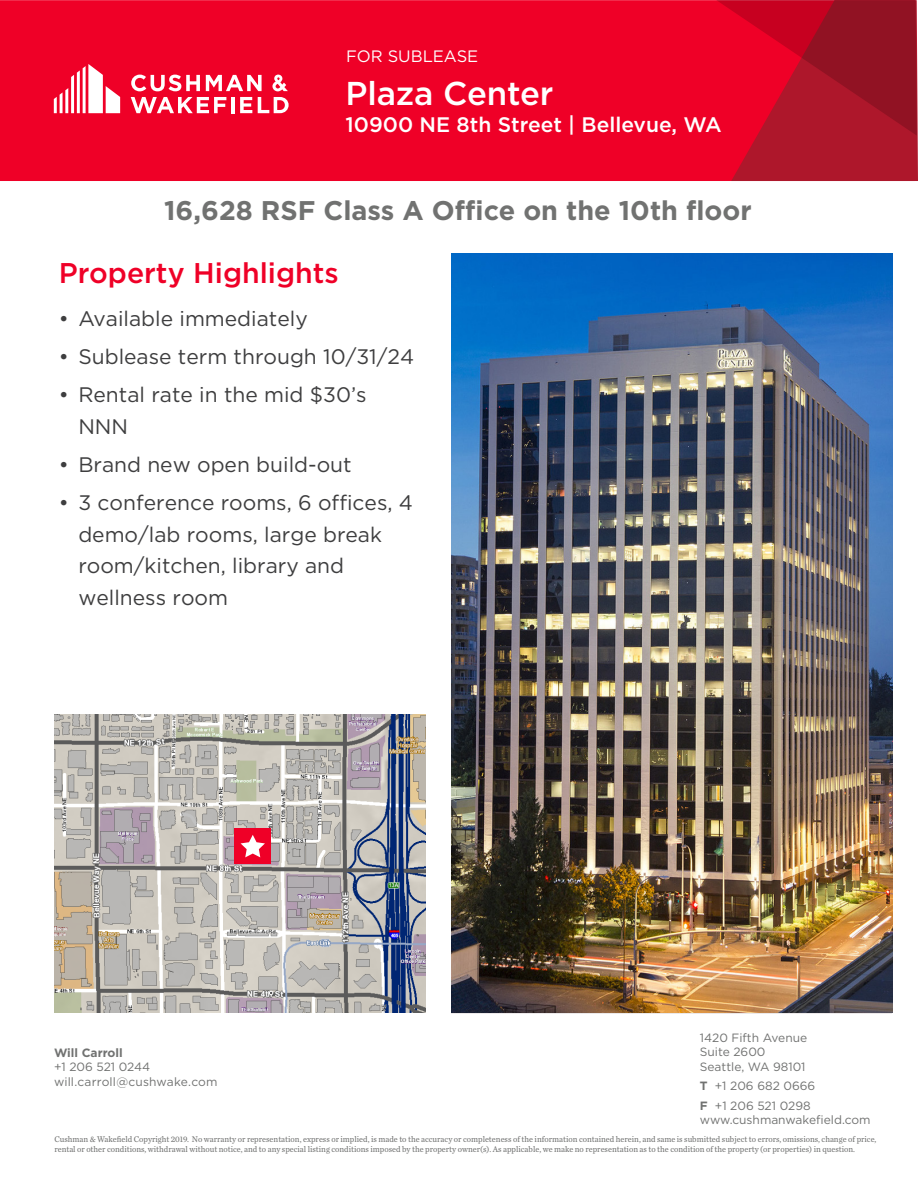
<style>
.page{position:relative;width:918px;height:1188px;background:#fff}
.page>*{position:absolute;margin:0;border:0;box-sizing:border-box;transform-origin:0 0}
.Property_Name___Addr{font:500 33px "Gotham";letter-spacing:-.005em;color:#fff}
.Subheading_-_gray{font:500 28.5px "Gotham";color:#ef0027}
.Subheading_-_gray-2{font:700 27px "Gotham";color:#717271}
.t1{font:21px/31.5px "Gotham";color:#3e3e3f}
.Property_Name___Addr-2{font:500 21px "Gotham";color:#fff}
.Banner_Callout_Text{font:16.5px "Gotham";color:#fff}
.broker_contact{font:12px "Gotham";color:#717271}
.broker_contact-2{font:700 12px "Gotham";color:#717271}
.disclaimer{font:8.7px/10.4px "Chronicle Text G2";color:#717271;scale:.95 1}
.s1{font-weight:700}
</style>
<div class="page">
<svg style="left:54px;top:715px;width:372px;height:298px;background:#b2b0af"></svg>
<svg style="left:269px;top:991px;width:4px;height:4px"></svg>
<div style="left:234px;top:828px;width:37px;height:36px;background:#ef0027"></div>
<svg style="left:241px;top:835px;width:24px;height:22px"></svg>
<img style="left:451px;top:253px;width:441px;height:760px">
<div style="left:0;top:0;width:915px;height:181px;background:#ef0027"></div>
<svg style="left:716px;top:0;width:202px;height:181px"></svg>
<svg style="left:54px;top:64px;width:66px;height:49px"></svg>
<hr style="left:231px;top:97px;width:4px;height:16px;background:#fff">
<svg style="left:240px;top:97px;width:12px;height:16px"></svg>
<svg style="left:258px;top:97px;width:31px;height:16px"></svg>
<svg style="left:131px;top:75px;width:69px;height:16px"></svg>
<svg style="left:206px;top:75px;width:56px;height:16px"></svg>
<svg style="left:131px;top:97px;width:95px;height:16px"></svg>
<svg style="left:272px;top:75px;width:16px;height:16px"></svg>
<p class="Banner_Callout_Text" style="left:346px;top:45px;width:134px">FOR SUBLEASE</p>
<p class="Property_Name___Addr" style="left:346px;top:71px;width:209px">Plaza Center</p>
<p class="Property_Name___Addr-2" style="left:346px;top:111px;width:378px">10900 NE 8th Street | Bellevue, WA</p>
<p class="Subheading_-_gray-2" style="left:164px;top:193px;width:589px">16,628 RSF Class A Office on the 10th floor</p>
<p class="Subheading_-_gray" style="left:59px;top:254px;width:282px">Property Highlights</p>
<p class="t1" style="left:59px;top:302px;width:250px">• Available immediately</p>
<p class="t1" style="left:59px;top:341px;width:357px">• Sublease term through 10/31/24</p>
<p class="t1" style="left:78px;top:379px;width:290px;text-indent:-19px">• Rental rate in the mid $30’s<br>NNN</p>
<p class="t1" style="left:59px;top:449px;width:294px">• Brand new open build-out</p>
<p class="t1" style="left:78px;top:487px;width:336px;text-indent:-19px">• 3 conference rooms, 6 offices, 4 demo/lab rooms, large break room/kitchen, library and wellness room</p>
<p class="broker_contact-2" style="left:54px;top:1045px;width:70px">Will Carroll</p>
<p class="broker_contact" style="left:54px;top:1059px;width:98px">+1 206 521 0244</p>
<p class="broker_contact" style="left:54px;top:1074px;width:165px">will.carroll@cushwake.com</p>
<p class="broker_contact" style="left:700px;top:1030px;width:109px">1420 Fifth Avenue</p>
<p class="broker_contact" style="left:700px;top:1045px;width:67px">Suite 2600</p>
<p class="broker_contact" style="left:700px;top:1059px;width:107px">Seattle, WA 98101</p>
<p class="broker_contact" style="left:700px;top:1078px;width:117px"><span class="s1">T</span> +1 206 682 0666</p>
<p class="broker_contact" style="left:700px;top:1098px;width:112px"><span class="s1">F</span> +1 206 521 0298</p>
<p class="broker_contact" style="left:700px;top:1112px;width:172px">www.cushmanwakefield.com</p>
<p class="disclaimer" style="left:54px;top:1133px;width:867px">Cushman &amp; Wakefield Copyright 2019. No warranty or representation, express or implied, is made to the accuracy or completeness of the information contained herein, and same is submitted subject to errors, omissions, change of price, rental or other conditions, withdrawal without notice, and to any special listing conditions imposed by the property owner(s). As applicable, we make no representation as to the condition of the property (or properties) in question.</p>
</div>
